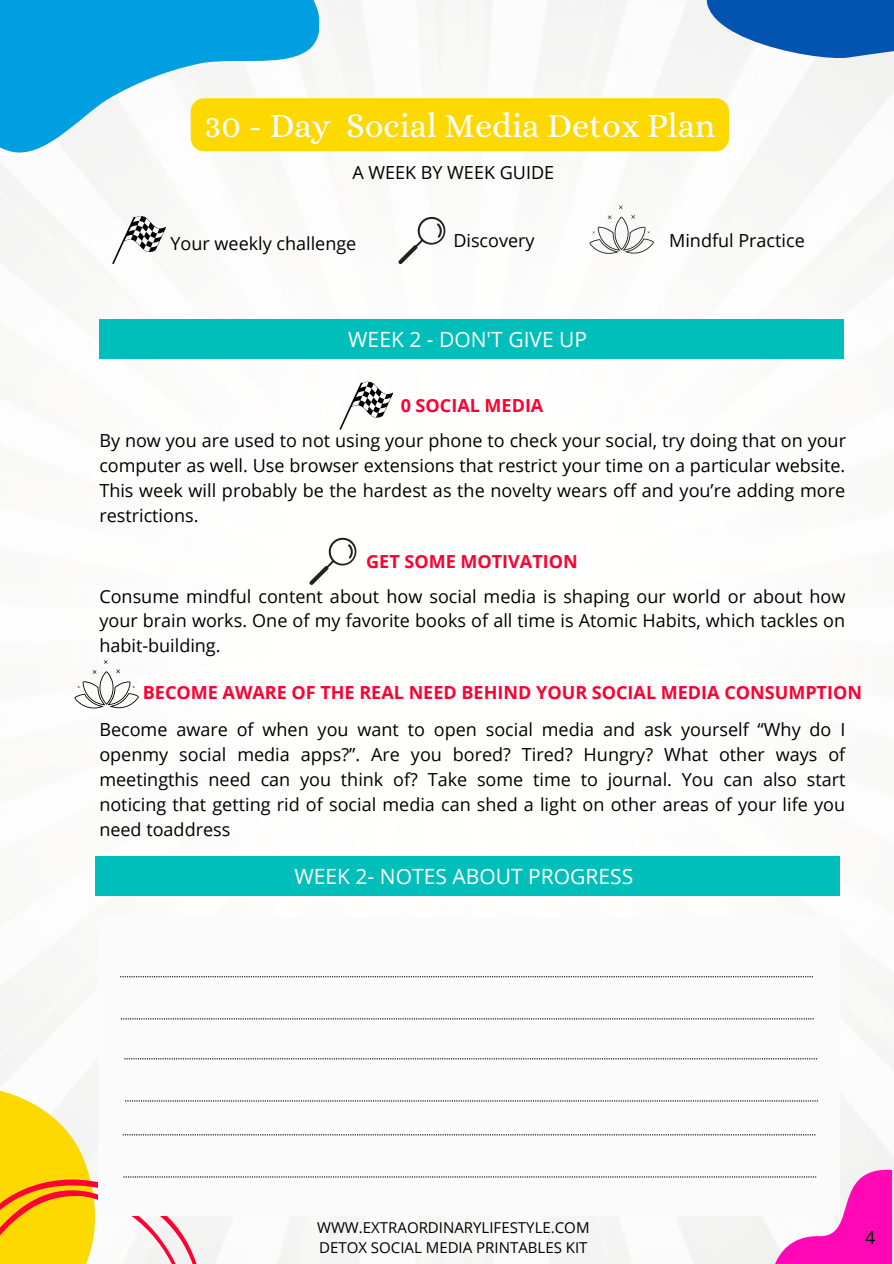
<style>
.page{position:relative;width:894px;height:1264px;background:#fff}
.page>*{position:absolute;margin:0;border:0;box-sizing:border-box;transform-origin:0 0}
.t1{font:34.2px "Alice";color:#fff}
.t2{font:21px "Open Sans";color:#fff}
.t3{font:18px/24.8px "Open Sans";color:#000;text-align:justify}
.t4{font:700 18px "Open Sans";color:#fe0032}
.t5{font:15px "Open Sans";color:#000}
</style>
<div class="page">
<img style="left:0;top:151px;width:893px;height:1112px">
<svg style="left:0;top:0;width:326px;height:162px;fill:#009fe1"></svg>
<svg style="left:112px;top:216px;width:54px;height:48px"></svg>
<svg style="left:398px;top:217px;width:47px;height:47px"></svg>
<svg style="left:589px;top:205px;width:64px;height:49px"></svg>
<svg style="left:191px;top:0;width:702px;height:151px"></svg>
<div style="left:99px;top:319px;width:745px;height:39px;background:#00bfba"></div>
<svg style="left:339px;top:381px;width:54px;height:49px"></svg>
<svg style="left:309px;top:538px;width:47px;height:47px"></svg>
<svg style="left:74px;top:660px;width:65px;height:48px"></svg>
<div style="left:95px;top:856px;width:745px;height:39px;background:#00bfba"></div>
<div style="left:98px;top:916px;width:741px;height:299px;background:#fcfbfb"></div>
<svg style="left:120px;top:976px;width:692px;height:1px"></svg>
<svg style="left:121px;top:1018px;width:692px;height:1px"></svg>
<svg style="left:124px;top:1058px;width:691px;height:1px"></svg>
<svg style="left:0;top:1085px;width:891px;height:178px"></svg>
<p class="t1" style="left:204px;top:105px;width:512px">30 - Day Social Media Detox Plan</p>
<p class="t3" style="left:352px;top:160px;width:203px">A WEEK BY WEEK GUIDE</p>
<p class="t3" style="left:170px;top:230px;width:187px">Your weekly challenge</p>
<p class="t3" style="left:453px;top:227px;width:83px">Discovery</p>
<p class="t3" style="left:669px;top:227px;width:137px">Mindful Practice</p>
<p class="t2" style="left:348px;top:324px;width:240px">WEEK 2 - DON'T GIVE UP</p>
<p class="t4" style="left:400px;top:393px;width:144px">0 SOCIAL MEDIA</p>
<p class="t3" style="left:99px;top:428px;width:748px">By now you are used to not using your phone to check your social, try doing that on your computer as well. Use browser extensions that restrict your time on a particular website.<br>This week will probably be the hardest as the novelty wears off and you’re adding more restrictions.</p>
<p class="t4" style="left:366px;top:548px;width:213px">GET SOME MOTIVATION</p>
<p class="t3" style="left:99px;top:583px;width:747px">Consume mindful content about how social media is shaping our world or about how your brain works. One of my favorite books of all time is Atomic Habits, which tackles on habit-building.</p>
<p class="t4" style="left:143px;top:679px;width:720px">BECOME AWARE OF THE REAL NEED BEHIND YOUR SOCIAL MEDIA CONSUMPTION</p>
<p class="t3" style="left:99px;top:717px;width:747px">Become aware of when you want to open social media and ask yourself “Why do I openmy social media apps?”. Are you bored? Tired? Hungry? What other ways of meetingthis need can you think of? Take some time to journal. You can also start noticing that getting rid of social media can shed a light on other areas of your life you need toaddress</p>
<p class="t2" style="left:294px;top:861px;width:340px">WEEK 2- NOTES ABOUT PROGRESS</p>
<p class="t5" style="left:317px;top:1216px;width:274px">WWW.EXTRAORDINARYLIFESTYLE.COM</p>
<p class="t5" style="left:319px;top:1236px;width:270px">DETOX SOCIAL MEDIA PRINTABLES KIT</p>
<p class="t3" style="left:864px;top:1224px;width:12px">4</p>
</div>
